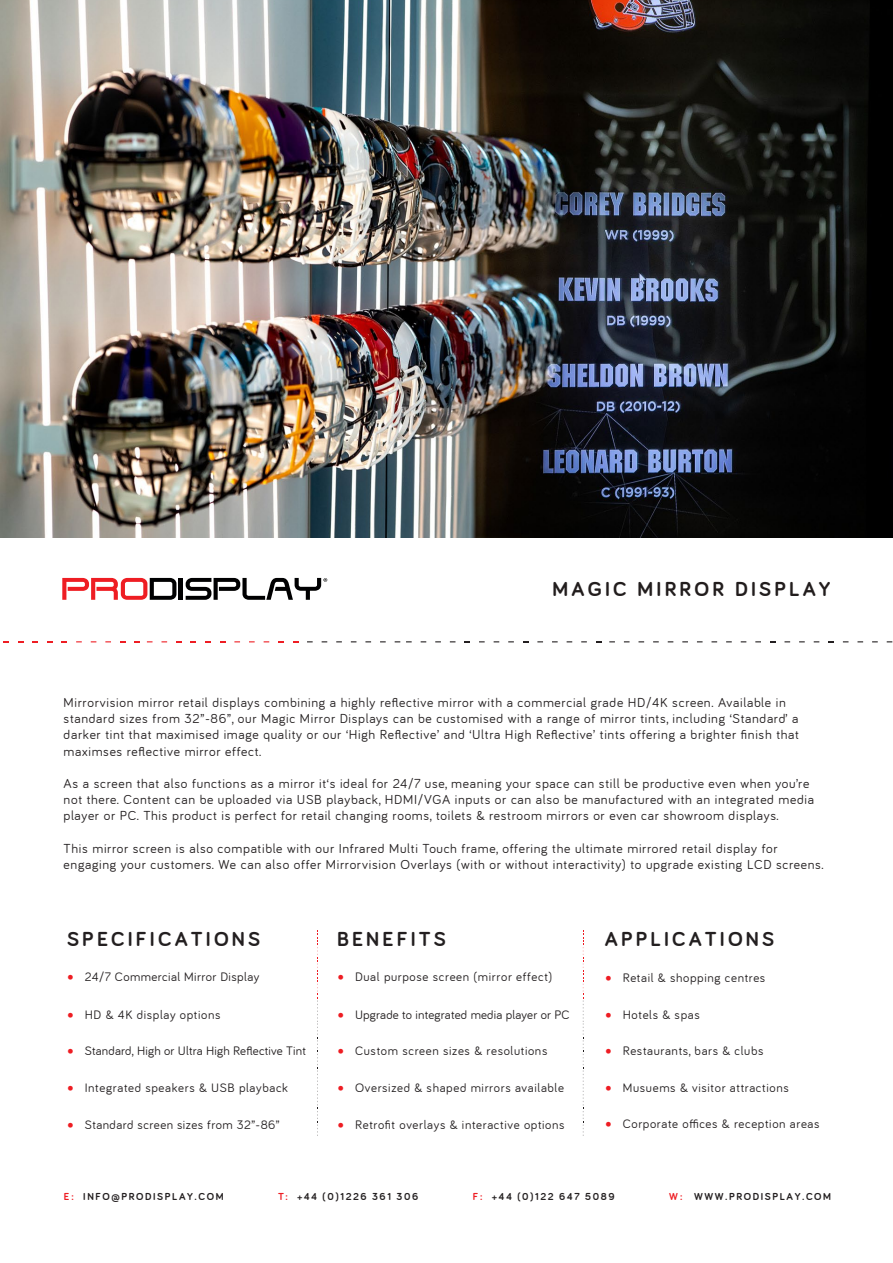
<style>
.page{position:relative;width:893px;height:1263px;background:#fff}
.page>*{position:absolute;margin:0;border:0;box-sizing:border-box;transform-origin:0 0}
.t1{font:700 21px "Bariol";letter-spacing:.15em;color:#231f20}
.t2{font:700 21px "Bariol";letter-spacing:.15em;color:#221d1d}
.t3{font:13.5px/16.2px "Bariol";letter-spacing:.05em;color:#231f20}
.t4{font:12.75px "Bariol";letter-spacing:.05em;color:#231f20}
.t5{font:12.75px "Bariol";letter-spacing:.015em;color:#231f20}
.t6{font:700 10.5px "Bariol";letter-spacing:.15em;color:#231f20}
.s1{font-family:"Lato";color:#ee1d23}
.s2{color:#ee1d23}
</style>
<div class="page">
<svg style="left:583px;top:930px;width:1px;height:206px"></svg>
<svg style="left:62px;top:578px;width:114px;height:22px"></svg>
<hr style="left:179px;top:578px;width:4px;height:22px;background:#000001">
<svg style="left:186px;top:578px;width:141px;height:22px"></svg>
<img style="left:0;top:0;width:893px;height:538px">
<h1 class="t2" style="left:552px;top:577px;width:280px">MAGIC MIRROR DISPLAY</h1>
<p class="t3" style="left:64px;top:694px;width:737px">Mirrorvision mirror retail displays combining a highly reflective mirror with a commercial grade HD/4K screen. Available in standard sizes from 32”-86”, our Magic Mirror Displays can be customised with a range of mirror tints, including ‘Standard’ a darker tint that maximised image quality or our ‘High Reflective’ and ‘Ultra High Reflective’ tints offering a brighter finish that maximses reflective mirror effect.</p>
<p class="t3" style="left:64px;top:775px;width:752px">As a screen that also functions as a mirror it‘s ideal for 24/7 use, meaning your space can still be productive even when you’re not there. Content can be uploaded via USB playback, HDMI/VGA inputs or can also be manufactured with an integrated media player or PC. This product is perfect for retail changing rooms, toilets &amp; restroom mirrors or even car showroom displays.</p>
<p class="t3" style="left:64px;top:840px;width:761px">This mirror screen is also compatible with our Infrared Multi Touch frame, offering the ultimate mirrored retail display for engaging your customers. We can also offer Mirrorvision Overlays (with or without interactivity) to upgrade existing LCD screens.</p>
<h1 class="t1" style="left:67px;top:927px;width:195px">SPECIFICATIONS</h1>
<p class="t4" style="left:67px;top:970px;width:194px"><span class="s1">•</span> 24/7 Commercial Mirror Display</p>
<p class="t4" style="left:67px;top:1007px;width:155px"><span class="s1">•</span> HD &amp; 4K display options</p>
<p class="t5" style="left:67px;top:1044px;width:241px"><span class="s1">•</span> Standard, High or Ultra High Reflective Tint</p>
<p class="t4" style="left:67px;top:1080px;width:223px"><span class="s1">•</span> Integrated speakers &amp; USB playback</p>
<p class="t4" style="left:67px;top:1117px;width:214px"><span class="s1">•</span> Standard screen sizes from 32”-86”</p>
<h1 class="t1" style="left:337px;top:927px;width:110px">BENEFITS</h1>
<p class="t4" style="left:337px;top:970px;width:217px"><span class="s1">•</span> Dual purpose screen (mirror effect)</p>
<p class="t5" style="left:337px;top:1007px;width:234px"><span class="s1">•</span> Upgrade to integrated media player or PC</p>
<p class="t4" style="left:337px;top:1044px;width:212px"><span class="s1">•</span> Custom screen sizes &amp; resolutions</p>
<p class="t4" style="left:337px;top:1080px;width:228px"><span class="s1">•</span> Oversized &amp; shaped mirrors available</p>
<p class="t4" style="left:337px;top:1117px;width:229px"><span class="s1">•</span> Retrofit overlays &amp; interactive options</p>
<h1 class="t1" style="left:605px;top:927px;width:171px">APPLICATIONS</h1>
<p class="t4" style="left:605px;top:970px;width:162px"><span class="s1">•</span> Retail &amp; shopping centres</p>
<p class="t4" style="left:605px;top:1007px;width:97px"><span class="s1">•</span> Hotels &amp; spas</p>
<p class="t4" style="left:605px;top:1044px;width:160px"><span class="s1">•</span> Restaurants, bars &amp; clubs</p>
<p class="t4" style="left:605px;top:1080px;width:186px"><span class="s1">•</span> Musuems &amp; visitor attractions</p>
<p class="t4" style="left:605px;top:1117px;width:216px"><span class="s1">•</span> Corporate offices &amp; reception areas</p>
<p class="t6" style="left:64px;top:1190px;width:161px"><span class="s2">E:</span> INFO@PRODISPLAY.COM</p>
<p class="t6" style="left:278px;top:1190px;width:142px"><span class="s2">T:</span> +44 (0)1226 361 306</p>
<p class="t6" style="left:473px;top:1190px;width:143px"><span class="s2">F:</span> +44 (0)122 647 5089</p>
<p class="t6" style="left:669px;top:1190px;width:163px"><span class="s2">W:</span> WWW.PRODISPLAY.COM</p>
</div>
